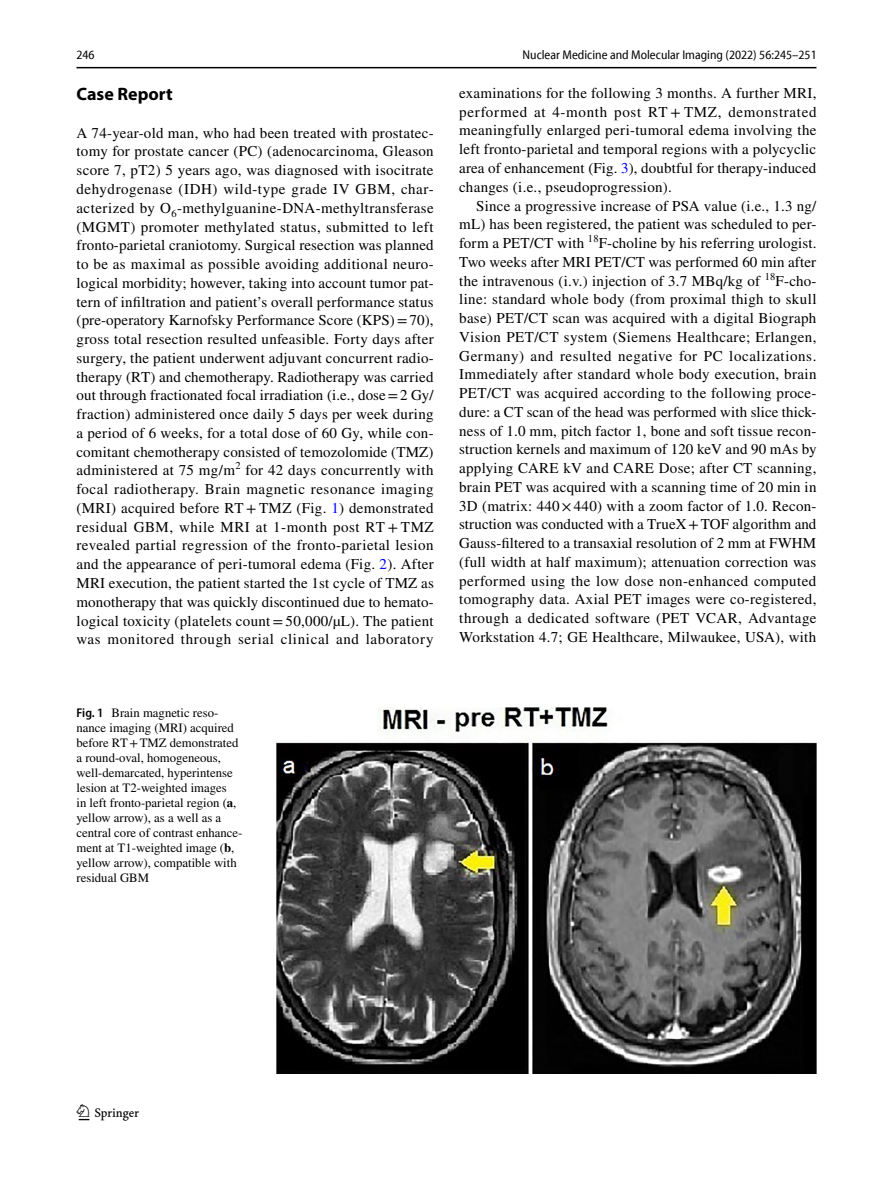
<style>
.page{position:relative;width:893px;height:1187px;background:#fff}
.page>*{position:absolute;margin:0;border:0;box-sizing:border-box;transform-origin:0 0}
.t1{font:22.5px "Springnew Regular 2";color:#000}
.t2{font:700 18px "Myriad Pro";color:#000}
.t3{font:15px/18.8px "STIX";letter-spacing:.02em;color:#000;text-align:justify}
.t4{font:12.75px/15px "STIX";color:#000}
.t5{font:semi-condensed 12.75px "Myriad Pro Unic";color:#000}
.s1{color:#00f}
.s2{font-family:"Myriad Pro";font-weight:600;font-stretch:semi-condensed}
.s3{font-weight:700}
</style>
<div class="page">
<hr style="left:77px;top:67px;width:739px;height:1px;background:#000">
<img style="left:276px;top:707px;width:540px;height:366px">
<p class="t5" style="left:77px;top:50px;width:20px">246</p>
<p class="t5" style="left:523px;top:50px;width:296px">Nuclear Medicine and Molecular Imaging (2022) 56:245–251</p>
<p class="t2" style="left:77px;top:82px;width:98px">Case Report</p>
<p class="t3" style="left:77px;top:124px;width:359px">A 74-year-old man, who had been treated with prostatec&shy;tomy for prostate cancer (PC) (adenocarcinoma, Gleason score 7, pT2) 5 years ago, was diagnosed with isocitrate dehydrogenase (IDH) wild-type grade IV GBM, char&shy;acterized by O<sub>6</sub>-methylguanine-DNA-methyltransferase (MGMT) promoter methylated status, submitted to left fronto-parietal craniotomy. Surgical resection was planned to be as maximal as possible avoiding additional neuro&shy;logical morbidity; however, taking into account tumor pat&shy;tern of infiltration and patient’s overall performance status (pre-operatory Karnofsky Performance Score (KPS)=70), gross total resection resulted unfeasible. Forty days after surgery, the patient underwent adjuvant concurrent radio&shy;therapy (RT) and chemotherapy. Radiotherapy was carried out through fractionated focal irradiation (i.e., dose=2 Gy/ fraction) administered once daily 5 days per week during a period of 6 weeks, for a total dose of 60 Gy, while con&shy;comitant chemotherapy consisted of temozolomide (TMZ) administered at 75 mg/m<sup>2</sup> for 42 days concurrently with focal radiotherapy. Brain magnetic resonance imaging (MRI) acquired before RT + TMZ (Fig. <span class="s1">1</span>) demonstrated residual GBM, while MRI at 1-month post RT + TMZ revealed partial regression of the fronto-parietal lesion and the appearance of peri-tumoral edema (Fig. <span class="s1">2</span>). After MRI execution, the patient started the 1st cycle of TMZ as monotherapy that was quickly discontinued due to hemato&shy;logical toxicity (platelets count=50,000/µL). The patient was monitored through serial clinical and laboratory</p>
<p class="t4" style="left:77px;top:706px;width:167px"><span class="s2">Fig. 1</span> Brain magnetic reso&shy;nance imaging (MRI) acquired before RT+TMZ demonstrated a round-oval, homogeneous, well-demarcated, hyperintense lesion at T2-weighted images<br>in left fronto-parietal region (<span class="s3">a</span>, yellow arrow), as a well as a central core of contrast enhance&shy;ment at T1-weighted image (<span class="s3">b</span>, yellow arrow), compatible with residual GBM</p>
<p class="t3" style="left:459px;top:84px;width:359px">examinations for the following 3 months. A further MRI, performed at 4-month post RT + TMZ, demonstrated meaningfully enlarged peri-tumoral edema involving the left fronto-parietal and temporal regions with a polycyclic area of enhancement (Fig. <span class="s1">3</span>), doubtful for therapy-induced changes (i.e., pseudoprogression).</p>
<p class="t3" style="left:459px;top:197px;width:359px;text-indent:17px">Since a progressive increase of PSA value (i.e., 1.3 ng/ mL) has been registered, the patient was scheduled to per&shy;form a PET/CT with <sup>18</sup>F-choline by his referring urologist.<br>Two weeks after MRI PET/CT was performed 60 min after the intravenous (i.v.) injection of 3.7 MBq/kg of <sup>18</sup>F-cho&shy;line: standard whole body (from proximal thigh to skull base) PET/CT scan was acquired with a digital Biograph Vision PET/CT system (Siemens Healthcare; Erlangen, Germany) and resulted negative for PC localizations.<br>Immediately after standard whole body execution, brain PET/CT was acquired according to the following proce&shy;dure: a CT scan of the head was performed with slice thick&shy;ness of 1.0 mm, pitch factor 1, bone and soft tissue recon&shy;struction kernels and maximum of 120 keV and 90 mAs by applying CARE kV and CARE Dose; after CT scanning, brain PET was acquired with a scanning time of 20 min in 3D (matrix: 440×440) with a zoom factor of 1.0. Recon&shy;struction was conducted with a TrueX+TOF algorithm and Gauss-filtered to a transaxial resolution of 2 mm at FWHM (full width at half maximum); attenuation correction was performed using the low dose non-enhanced computed tomography data. Axial PET images were co-registered, through a dedicated software (PET VCAR, Advantage Workstation 4.7; GE Healthcare, Milwaukee, USA), with</p>
<h1 class="t1" style="left:79px;top:1104px;width:62px">1 3</h1>
</div>
